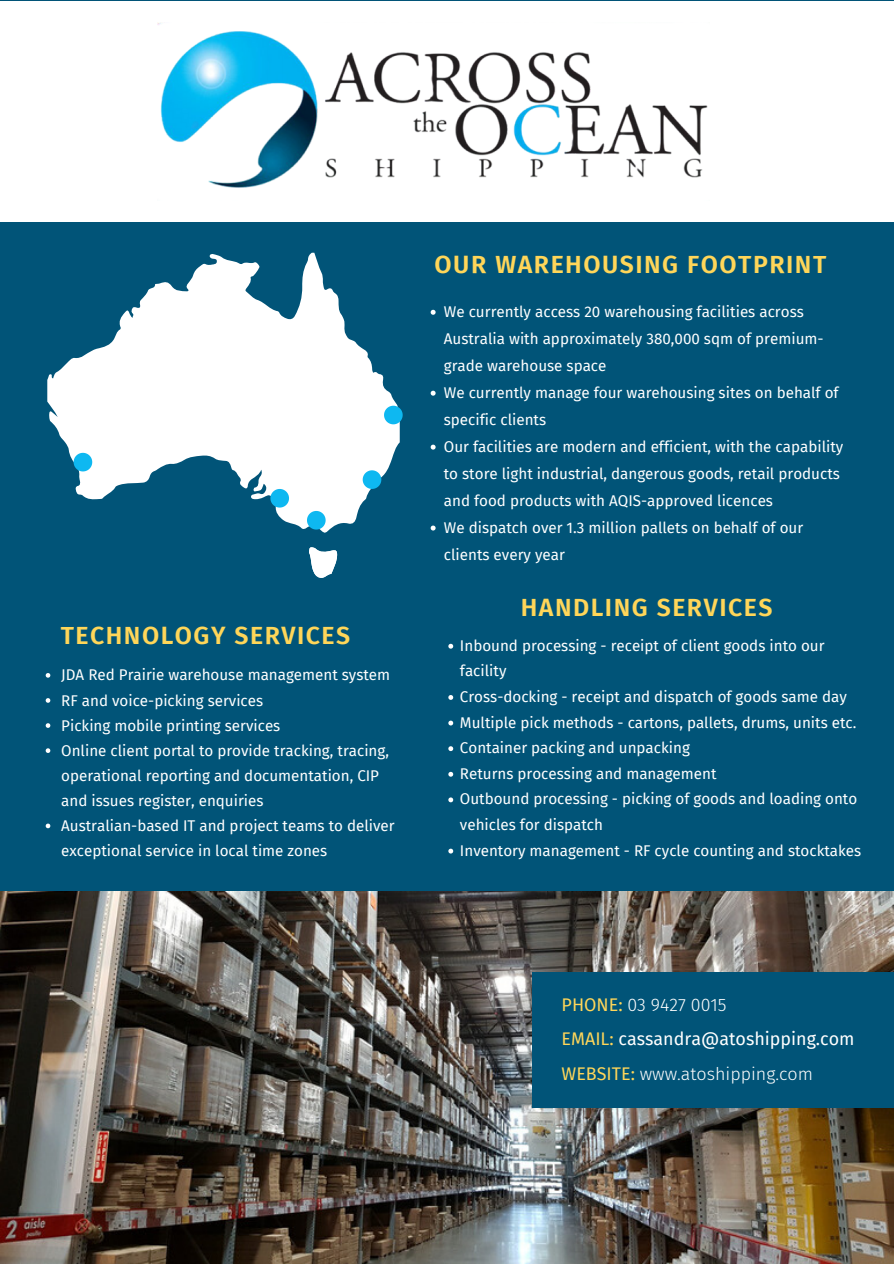
<style>
.page{position:relative;width:894px;height:1264px;background:#fff}
.page>*{position:absolute;margin:0;border:0;box-sizing:border-box;transform-origin:0 0}
.t1{font:600 24.9px "Fira Sans";letter-spacing:.06em;color:#ffd659}
.t2{font:300 17.85px/34.3px "Fira Sans";color:#fff}
.t3{font:15.15px/27px "Fira Sans";color:#fff}
.s1{font-weight:400;color:#ffd659}
.s2{font-weight:400}
</style>
<div class="page">
<div style="left:0;top:0;width:893px;height:1263px;background:#015478"></div>
<svg style="left:47px;top:253px;width:352px;height:280px;fill:#fff"></svg>
<svg style="left:309px;top:547px;width:28px;height:31px"></svg>
<svg style="left:270px;top:489px;width:19px;height:18px"></svg>
<svg style="left:307px;top:511px;width:18px;height:18px"></svg>
<svg style="left:362px;top:470px;width:19px;height:19px"></svg>
<svg style="left:384px;top:406px;width:18px;height:18px"></svg>
<svg style="left:74px;top:453px;width:18px;height:18px"></svg>
<img style="left:0;top:891px;width:893px;height:372px">
<svg style="left:430px;top:310px;width:5px;height:5px"></svg>
<svg style="left:430px;top:391px;width:5px;height:4px"></svg>
<svg style="left:430px;top:444px;width:5px;height:5px"></svg>
<svg style="left:430px;top:525px;width:5px;height:5px"></svg>
<svg style="left:448px;top:643px;width:5px;height:5px"></svg>
<svg style="left:448px;top:695px;width:5px;height:5px"></svg>
<svg style="left:448px;top:720px;width:5px;height:5px"></svg>
<svg style="left:448px;top:746px;width:5px;height:5px"></svg>
<svg style="left:448px;top:771px;width:5px;height:5px"></svg>
<svg style="left:448px;top:797px;width:5px;height:5px"></svg>
<svg style="left:448px;top:848px;width:5px;height:5px"></svg>
<svg style="left:46px;top:673px;width:4px;height:4px"></svg>
<svg style="left:46px;top:698px;width:4px;height:4px"></svg>
<svg style="left:46px;top:723px;width:4px;height:5px"></svg>
<svg style="left:46px;top:748px;width:4px;height:5px"></svg>
<svg style="left:46px;top:823px;width:4px;height:5px"></svg>
<div style="left:0;top:1px;width:893px;height:221px;background:#fff"></div>
<img style="left:158px;top:22px;width:550px;height:166px">
<div style="left:532px;top:972px;width:361px;height:135px;background:#015478"></div>
<h1 class="t1" style="left:61px;top:620px;width:291px">TECHNOLOGY SERVICES</h1>
<p class="t3" style="left:61px;top:663px;width:335px;line-height:25px">JDA Red Prairie warehouse management system RF and voice-picking services<br>Picking mobile printing services<br>Online client portal to provide tracking, tracing, operational reporting and documentation, CIP and issues register, enquiries<br>Australian-based IT and project teams to deliver exceptional service in local time zones</p>
<h1 class="t1" style="left:434px;top:250px;width:393px">OUR WAREHOUSING FOOTPRINT</h1>
<p class="t3" style="left:443px;top:298px;width:401px">We currently access 20 warehousing facilities across Australia with approximately 380,000 sqm of premium&shy;grade warehouse space<br>We currently manage four warehousing sites on behalf of specific clients<br>Our facilities are modern and efficient, with the capability to store light industrial, dangerous goods, retail products and food products with AQIS-approved licences<br>We dispatch over 1.3 million pallets on behalf of our clients every year</p>
<h1 class="t1" style="left:520px;top:592px;width:253px">HANDLING SERVICES</h1>
<p class="t3" style="left:460px;top:633px;width:402px;line-height:25.7px">Inbound processing - receipt of client goods into our facility<br>Cross-docking - receipt and dispatch of goods same day Multiple pick methods - cartons, pallets, drums, units etc.<br>Container packing and unpacking<br>Returns processing and management<br>Outbound processing - picking of goods and loading onto vehicles for dispatch<br>Inventory management - RF cycle counting and stocktakes</p>
<p class="t2" style="left:561px;top:987px;width:294px"><span class="s1">PHONE:</span> 03 9427 0015<br><span class="s1">EMAIL:</span> <span class="s2">cassandra@atoshipping.com<br></span><span class="s1">WEBSITE:</span> www.atoshipping.com</p>
</div>
